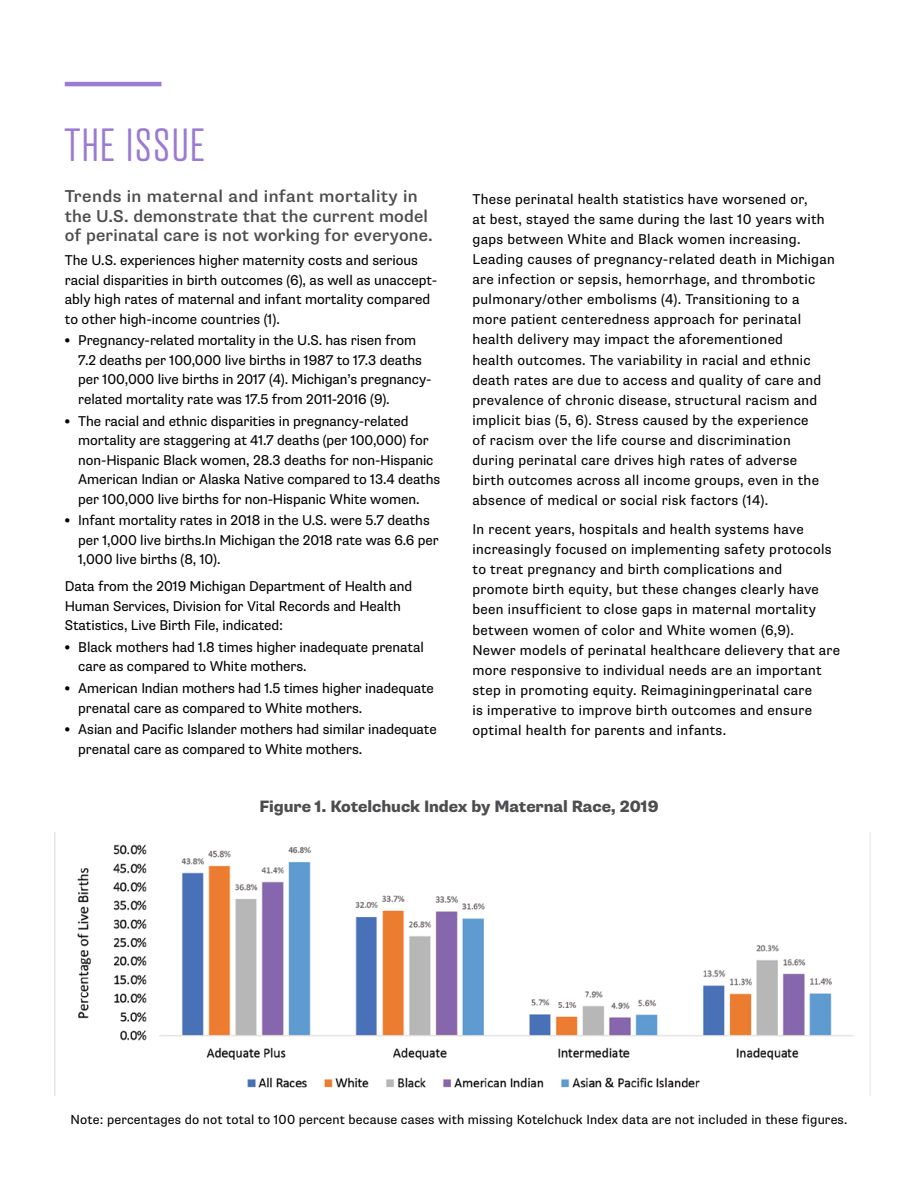
<style>
.page{position:relative;width:918px;height:1188px;background:#fff}
.page>*{position:absolute;margin:0;border:0;box-sizing:border-box;transform-origin:0 0}
.t1{font:300 45px "Atrament";letter-spacing:.045em;color:#9b7ad1}
.t2{font:500 17.25px/19.5px "Supria Sans";letter-spacing:.01em;color:#4d4d4f}
.t3{font:800 16.5px "Supria Sans";letter-spacing:-.005em;color:#4d4d4f}
.t4{font:14.25px/20.1px "Supria Sans";letter-spacing:.02em;color:#000}
.t5{font:14.25px/19.5px "Supria Sans";letter-spacing:-.005em;color:#000}
.t6{font:14.25px/19.5px "Supria Sans";color:#000}
.t7{font:13.2px "Supria Sans";letter-spacing:.01em;color:#000}
.s1{font-weight:900}
</style>
<div class="page">
<hr style="left:65px;top:82px;width:96px;height:4px;background:#9b7ad1">
<img style="left:54px;top:833px;width:800px;height:263px">
<h1 class="t1" style="left:65px;top:118px;width:141px">THE ISSUE</h1>
<p class="t2" style="left:65px;top:187px;width:370px">Trends in maternal and infant mortality in the U.S. demonstrate that the current model of perinatal care is not working for everyone.</p>
<p class="t6" style="left:65px;top:251px;width:374px">The U.S. experiences higher maternity costs and serious racial disparities in birth outcomes (6), as well as unaccept&shy;ably high rates of maternal and infant mortality compared to other high-income countries (1).</p>
<p class="t5" style="left:78px;top:331px;width:355px;text-indent:-14px"><span class="s1">•</span> Pregnancy-related mortality in the U.S. has risen from 7.2 deaths per 100,000 live births in 1987 to 17.3 deaths per 100,000 live births in 2017 (4). Michigan’s pregnancy&shy;related mortality rate was 17.5 from 2011-2016 (9).</p>
<p class="t5" style="left:78px;top:411px;width:364px;text-indent:-14px"><span class="s1">•</span> The racial and ethnic disparities in pregnancy-related mortality are staggering at 41.7 deaths (per 100,000) for non-Hispanic Black women, 28.3 deaths for non-Hispanic American Indian or Alaska Native compared to 13.4 deaths per 100,000 live births for non-Hispanic White women.</p>
<p class="t5" style="left:78px;top:511px;width:362px;text-indent:-14px"><span class="s1">•</span> Infant mortality rates in 2018 in the U.S. were 5.7 deaths per 1,000 live births.In Michigan the 2018 rate was 6.6 per<br>1,000 live births (8, 10).</p>
<p class="t5" style="left:65px;top:577px;width:349px">Data from the 2019 Michigan Department of Health and<br>Human Services, Division for Vital Records and Health<br>Statistics, Live Birth File, indicated:</p>
<p class="t5" style="left:78px;top:638px;width:347px;text-indent:-14px"><span class="s1">•</span> Black mothers had 1.8 times higher inadequate prenatal care as compared to White mothers.</p>
<p class="t5" style="left:78px;top:679px;width:357px;text-indent:-14px"><span class="s1">•</span> American Indian mothers had 1.5 times higher inadequate prenatal care as compared to White mothers.</p>
<p class="t5" style="left:78px;top:720px;width:360px;text-indent:-14px"><span class="s1">•</span> Asian and Pacific Islander mothers had similar inadequate prenatal care as compared to White mothers.</p>
<p class="t4" style="left:473px;top:189px;width:364px">These perinatal health statistics have worsened or,<br>at best, stayed the same during the last 10 years with gaps between White and Black women increasing.<br>Leading causes of pregnancy-related death in Michigan are infection or sepsis, hemorrhage, and thrombotic pulmonary/other embolisms (4). Transitioning to a more patient centeredness approach for perinatal health delivery may impact the aforementioned<br>health outcomes. The variability in racial and ethnic death rates are due to access and quality of care and prevalence of chronic disease, structural racism and implicit bias (5, 6). Stress caused by the experience<br>of racism over the life course and discrimination during perinatal care drives high rates of adverse<br>birth outcomes across all income groups, even in the absence of medical or social risk factors (14).</p>
<p class="t4" style="left:473px;top:519px;width:369px">In recent years, hospitals and health systems have increasingly focused on implementing safety protocols to treat pregnancy and birth complications and promote birth equity, but these changes clearly have been insufficient to close gaps in maternal mortality between women of color and White women (6,9).<br>Newer models of perinatal healthcare delievery that are more responsive to individual needs are an important step in promoting equity. Reimaginingperinatal care<br>is imperative to improve birth outcomes and ensure optimal health for parents and infants.</p>
<p class="t3" style="left:259px;top:796px;width:401px">Figure 1. Kotelchuck Index by Maternal Race, 2019</p>
<p class="t7" style="left:71px;top:1111px;width:778px">Note: percentages do not total to 100 percent because cases with missing Kotelchuck Index data are not included in these figures.</p>
</div>
